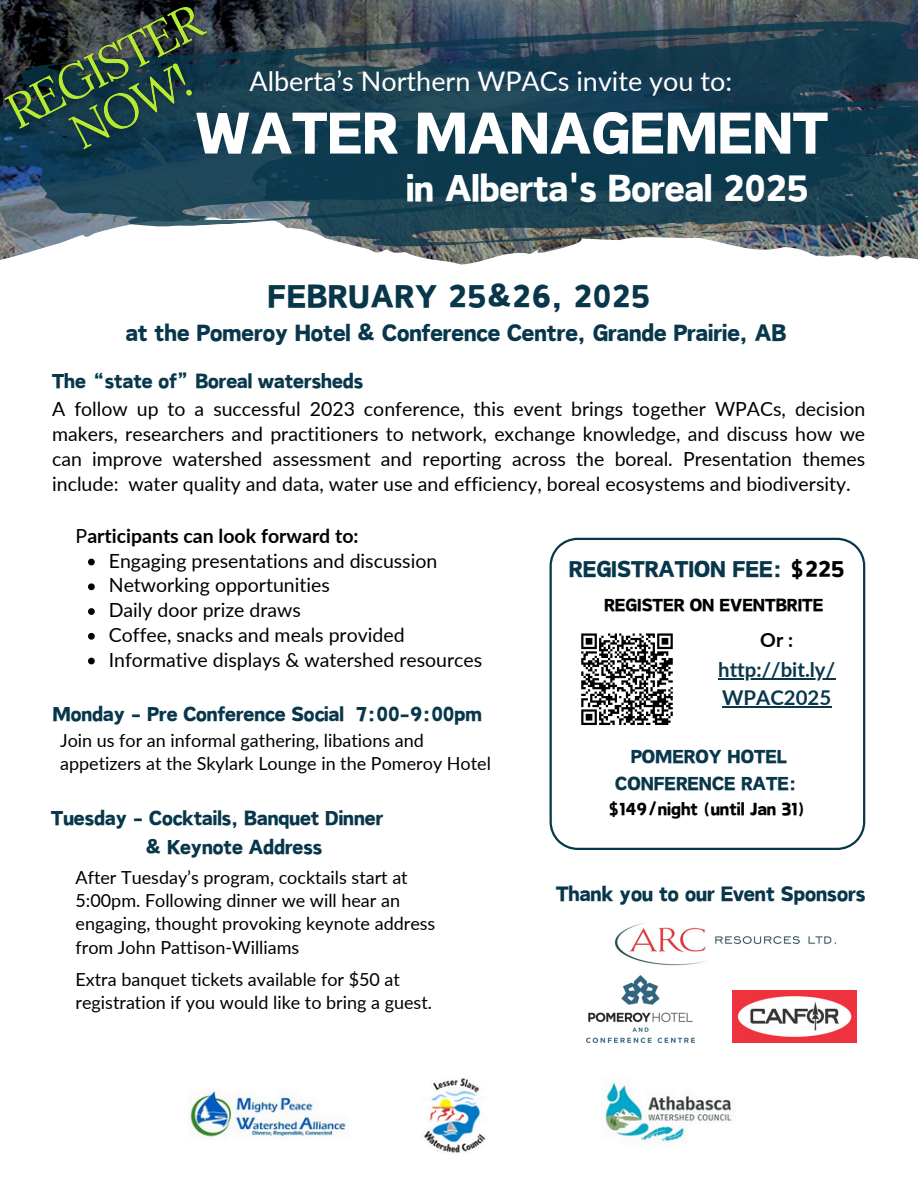
<style>
.page{position:relative;width:918px;height:1188px;background:#fff}
.page>*{position:absolute;margin:0;border:0;box-sizing:border-box;transform-origin:0 0}
.t1{font:69.15px "Canva Sweet Heart";color:#fff}
.t2{font:44.1px "Canva Sweet Heart";color:#fff}
.t3{font:38.25px "Canva Sweet Heart";letter-spacing:.02em;color:#08374b}
.t4{font:27.75px "Canva Sweet Heart";color:#08374b}
.t5{font:27px "Lato";color:#fff}
.t6{font:27px "Canva Sweet Heart";color:#08374b}
.t7{font:24.75px "Canva Sweet Heart";color:#08374b}
.t8{font:24px "Canva Sweet Heart";color:#08374b}
.t9{font:22.5px/27px "Canva Sweet Heart";color:#08374b;text-align:center}
.t10{font:21px "Canva Sweet Heart";color:#000}
.t11{font:700 20.4px/28.2px "Lato";color:#08374b}
.t12{font:19.5px/24.8px "Lato";color:#000;text-align:justify}
.t13{font:700 19.5px "Lato";color:#000}
.t14{font:18px/23.1px "Lato";color:#000}
.s1{font-weight:400}
.s2{color:#000}
</style>
<div class="page">
<img style="left:0;top:0;width:918px;height:265px">
<svg style="left:0;top:12px;width:918px;height:226px"></svg>
<svg style="left:849px;top:89px;width:22px;height:5px"></svg>
<svg style="left:303px;top:55px;width:45px;height:6px"></svg>
<svg style="left:632px;top:37px;width:68px;height:6px"></svg>
<svg style="left:765px;top:33px;width:13px;height:6px"></svg>
<svg style="left:553px;top:44px;width:12px;height:2px"></svg>
<svg style="left:595px;top:42px;width:11px;height:2px"></svg>
<svg style="left:369px;top:59px;width:10px;height:3px"></svg>
<svg style="left:794px;top:32px;width:10px;height:2px"></svg>
<svg style="left:250px;top:95px;width:668px;height:159px"></svg>
<svg style="left:700px;top:229px;width:77px;height:5px"></svg>
<svg style="left:288px;top:143px;width:19px;height:9px"></svg>
<svg style="left:901px;top:211px;width:17px;height:8px"></svg>
<svg style="left:903px;top:150px;width:15px;height:4px"></svg>
<svg style="left:254px;top:182px;width:7px;height:4px"></svg>
<svg style="left:646px;top:234px;width:8px;height:2px"></svg>
<svg style="left:502px;top:121px;width:33px;height:5px"></svg>
<svg style="left:744px;top:111px;width:50px;height:4px"></svg>
<svg style="left:842px;top:109px;width:9px;height:4px"></svg>
<svg style="left:686px;top:115px;width:8px;height:2px"></svg>
<svg style="left:863px;top:108px;width:7px;height:2px"></svg>
<svg style="left:550px;top:121px;width:19px;height:6px"></svg>
<svg style="left:550px;top:538px;width:315px;height:312px"></svg>
<img style="left:190px;top:1078px;width:542px;height:75px">
<div style="left:577px;top:629px;width:100px;height:100px;background:#fff"></div>
<svg style="left:581px;top:633px;width:92px;height:92px"></svg>
<img style="left:614px;top:923px;width:223px;height:43px">
<img style="left:733px;top:990px;width:123px;height:52px">
<img style="left:586px;top:975px;width:108px;height:68px">
<svg style="left:88px;top:559px;width:7px;height:6px"></svg>
<svg style="left:88px;top:583px;width:7px;height:7px"></svg>
<svg style="left:88px;top:608px;width:7px;height:7px"></svg>
<svg style="left:88px;top:633px;width:7px;height:7px"></svg>
<svg style="left:88px;top:658px;width:7px;height:6px"></svg>
<hr style="left:718px;top:678px;width:117px;height:1px;background:#08374b">
<hr style="left:722px;top:706px;width:109px;height:1px;background:#08374b">
<img style="left:0;top:0;width:249px;height:192px">
<p class="t5" style="left:250px;top:64px;width:484px">Alberta’s Northern WPACs invite you to:</p>
<p class="t1" style="left:195px;top:101px;width:635px">WATER MANAGEMENT</p>
<h5 class="t2" style="left:406px;top:168px;width:404px">in Alberta's Boreal 2025</h5>
<h3 class="t3" style="left:268px;top:279px;width:384px">FEBRUARY 25&amp;26, 2025</h3>
<h3 class="t4" style="left:126px;top:320px;width:662px">at the Pomeroy Hotel &amp; Conference Centre, Grande Prairie, AB</h3>
<h1 class="t8" style="left:52px;top:370px;width:313px">The“state of”Boreal watersheds</h1>
<h3 class="t12" style="left:52px;top:397px;width:815px">A follow up to a successful 2023 conference, this event brings together WPACs, decision makers, researchers and practitioners to network, exchange knowledge, and discuss how we can improve watershed assessment and reporting across the boreal. Presentation themes include: water quality and data, water use and efficiency, boreal ecosystems and biodiversity.</h3>
<p class="t13" style="left:76px;top:524px;width:284px"><span class="s1">P</span>articipants can look forward to:</p>
<p class="t12" style="left:109px;top:548px;width:330px">Engaging presentations and discussion</p>
<p class="t12" style="left:109px;top:572px;width:223px">Networking opportunities</p>
<p class="t12" style="left:109px;top:597px;width:194px">Daily door prize draws</p>
<p class="t12" style="left:109px;top:622px;width:297px">Coffee, snacks and meals provided</p>
<p class="t12" style="left:109px;top:647px;width:375px">Informative displays &amp; watershed resources</p>
<p class="t8" style="left:52px;top:703px;width:431px">Monday - Pre Conference Social 7:00-9:00pm</p>
<h4 class="t14" style="left:60px;top:729px;width:432px;line-height:22.5px">Join us for an informal gathering, libations and appetizers at the Skylark Lounge in the Pomeroy Hotel</h4>
<p class="t8" style="left:51px;top:807px;width:334px">Tuesday - Cocktails, Banquet Dinner</p>
<p class="t8" style="left:146px;top:836px;width:178px">&amp; Keynote Address</p>
<p class="t14" style="left:76px;top:866px;width:361px">After Tuesday’s program, cocktails start at 5:00pm. Following dinner we will hear an engaging, thought provoking keynote address from John Pattison-Williams</p>
<p class="t14" style="left:76px;top:968px;width:358px">Extra banquet tickets available for $50 at registration if you would like to bring a guest.</p>
<p class="t6" style="left:569px;top:556px;width:277px">REGISTRATION FEE: <span class="s2">$225</span></p>
<p class="t10" style="left:604px;top:595px;width:221px">REGISTER ON EVENTBRITE</p>
<p class="t13" style="left:760px;top:628px;width:34px">Or :</p>
<p class="t11" style="left:718px;top:655px;width:119px">http://bit.ly/<br>WPAC2025</p>
<p class="t9" style="left:615px;top:742px;width:183px">POMEROY HOTEL<br>CONFERENCE RATE:</p>
<p class="t10" style="left:608px;top:799px;width:199px">$149/night (until Jan 31)</p>
<p class="t7" style="left:556px;top:882px;width:311px">Thank you to our Event Sponsors</p>
</div>
